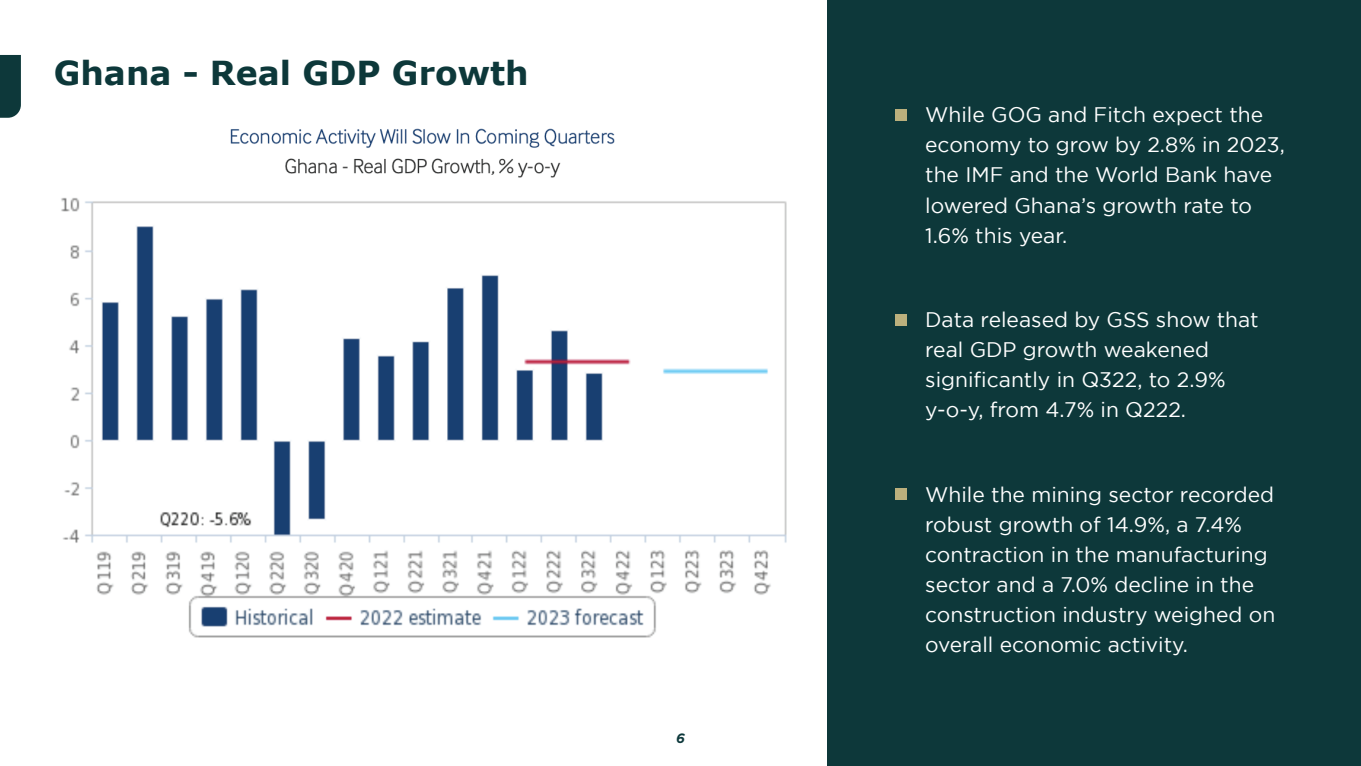
<style>
.page{position:relative;width:1361px;height:766px;background:#fff}
.page>*{position:absolute;margin:0;border:0;box-sizing:border-box;transform-origin:0 0}
.t1{font:700 33px "Verdana";color:#0d383a}
.t2{font:21px/30px "Gotham";color:#fff}
.t3{font:italic 700 13.5px "Gotham Rounded";color:#0d383b}
</style>
<div class="page">
<div style="left:828px;top:0;width:533px;height:765px;background:#0d383a"></div>
<svg style="left:0;top:55px;width:21px;height:63px"></svg>
<img style="left:61px;top:128px;width:726px;height:510px">
<div style="left:895px;top:110px;width:11px;height:11px;background:#bbb07d"></div>
<div style="left:895px;top:315px;width:11px;height:11px;background:#bbb07d"></div>
<div style="left:895px;top:488px;width:11px;height:11px;background:#bbb07d"></div>
<h1 class="t1" style="left:54px;top:49px;width:476px">Ghana - Real GDP Growth</h1>
<p class="t3" style="left:676px;top:728px;width:10px">6</p>
<p class="t2" style="left:925px;top:100px;width:361px">While GOG and Fitch expect the economy to grow by 2.8% in 2023, the IMF and the World Bank have lowered Ghana’s growth rate to<br>1.6% this year.</p>
<p class="t2" style="left:925px;top:304px;width:335px">Data released by GSS show that real GDP growth weakened significantly in Q322, to 2.9% y-o-y, from 4.7% in Q222.</p>
<p class="t2" style="left:925px;top:479px;width:352px">While the mining sector recorded robust growth of 14.9%, a 7.4% contraction in the manufacturing sector and a 7.0% decline in the construction industry weighed on overall economic activity.</p>
</div>
